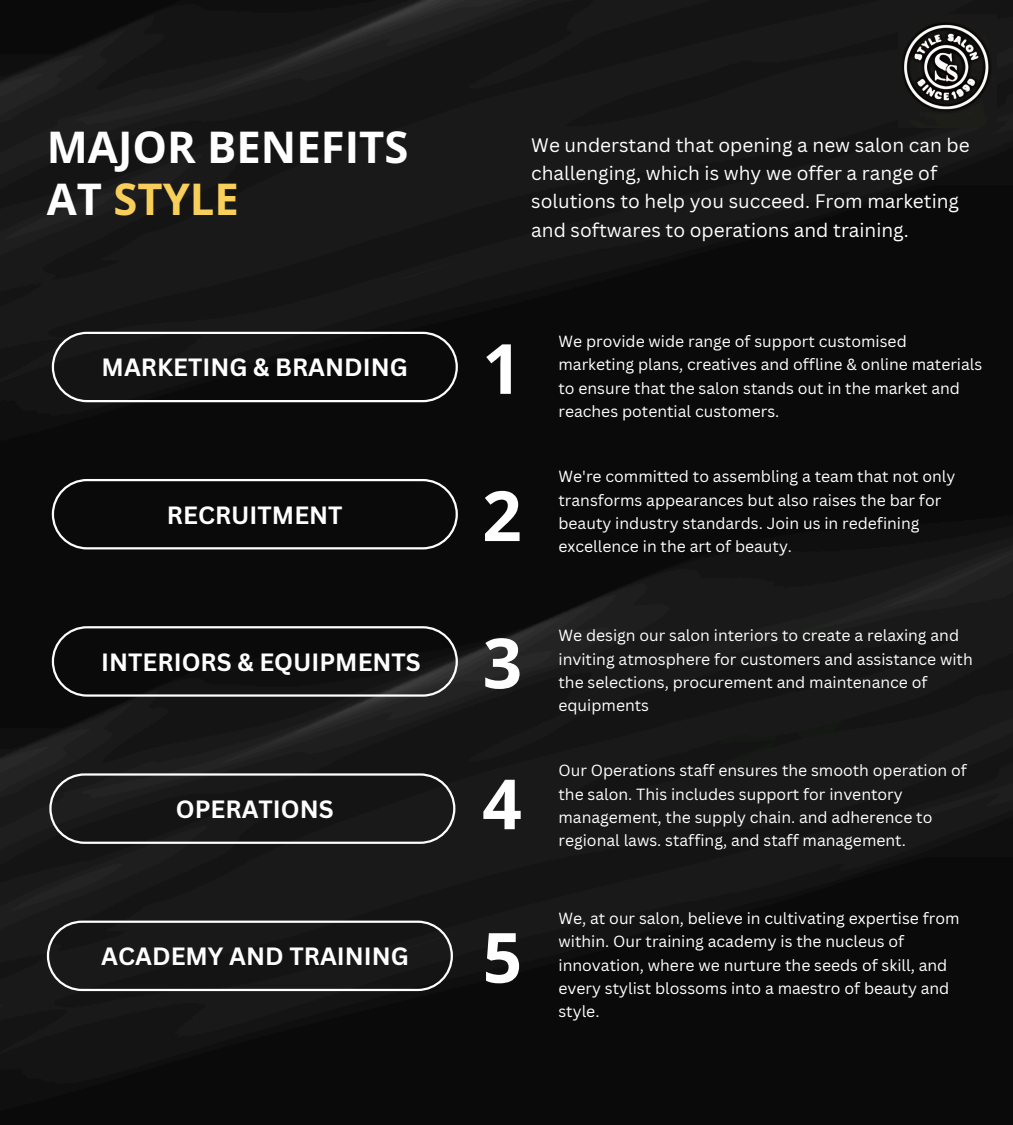
<style>
.page{position:relative;width:1013px;height:1125px;background:#fff}
.page>*{position:absolute;margin:0;border:0;box-sizing:border-box;transform-origin:0 0}
.t1{font:700 69.27px "Open Sans";color:#fff}
.t2{font:700 43.56px/52.6px "Open Sans";color:#fff}
.t3{font:700 24.3px "Canva Sans";color:#fff}
.t4{font:19.02px/28.2px "Canva Sans";color:#fff}
.t5{font:15.72px/23.3px "Canva Sans";color:#fff}
.s1{color:#f8cf5b}
</style>
<div class="page">
<img style="left:0;top:0;width:1012px;height:1125px">
<div style="left:52px;top:332px;width:406px;height:70px;background:#111"></div>
<svg style="left:52px;top:479px;width:406px;height:70px"></svg>
<svg style="left:52px;top:626px;width:406px;height:71px"></svg>
<svg style="left:49px;top:773px;width:406px;height:71px"></svg>
<svg style="left:47px;top:921px;width:406px;height:70px"></svg>
<img style="left:898px;top:14px;width:98px;height:113px">
<h1 class="t2" style="left:47px;top:119px;width:363px">MAJOR BENEFITS<br>AT <span class="s1">STYLE</span></h1>
<p class="t3" style="left:102px;top:350px;width:308px">MARKETING &amp; BRANDING</p>
<h3 class="t3" style="left:167px;top:498px;width:177px">RECRUITMENT</h3>
<h2 class="t3" style="left:101px;top:645px;width:321px">INTERIORS &amp; EQUIPMENTS</h2>
<p class="t3" style="left:176px;top:792px;width:159px">OPERATIONS</p>
<p class="t3" style="left:101px;top:939px;width:309px">ACADEMY AND TRAINING</p>
<h2 class="t4" style="left:531px;top:131px;width:440px">We understand that opening a new salon can be challenging, which is why we offer a range of solutions to help you succeed. From marketing and softwares to operations and training.</h2>
<p class="t1" style="left:482px;top:320px;width:41px">1</p>
<p class="t1" style="left:482px;top:467px;width:41px">2</p>
<h2 class="t1" style="left:482px;top:614px;width:41px">3</h2>
<p class="t1" style="left:482px;top:755px;width:41px">4</p>
<p class="t1" style="left:482px;top:909px;width:41px">5</p>
<h2 class="t5" style="left:558px;top:329px;width:425px">We provide wide range of support customised marketing plans, creatives and offline &amp; online materials to ensure that the salon stands out in the market and reaches potential customers.</h2>
<p class="t5" style="left:558px;top:464px;width:398px">We're committed to assembling a team that not only transforms appearances but also raises the bar for beauty industry standards. Join us in redefining excellence in the art of beauty.</p>
<p class="t5" style="left:558px;top:624px;width:416px">We design our salon interiors to create a relaxing and inviting atmosphere for customers and assistance with the selections, procurement and maintenance of equipments</p>
<h2 class="t5" style="left:558px;top:758px;width:410px">Our Operations staff ensures the smooth operation of the salon. This includes support for inventory management, the supply chain. and adherence to regional laws. staffing, and staff management.</h2>
<p class="t5" style="left:558px;top:906px;width:402px">We, at our salon, believe in cultivating expertise from within. Our training academy is the nucleus of innovation, where we nurture the seeds of skill, and every stylist blossoms into a maestro of beauty and style.</p>
</div>
